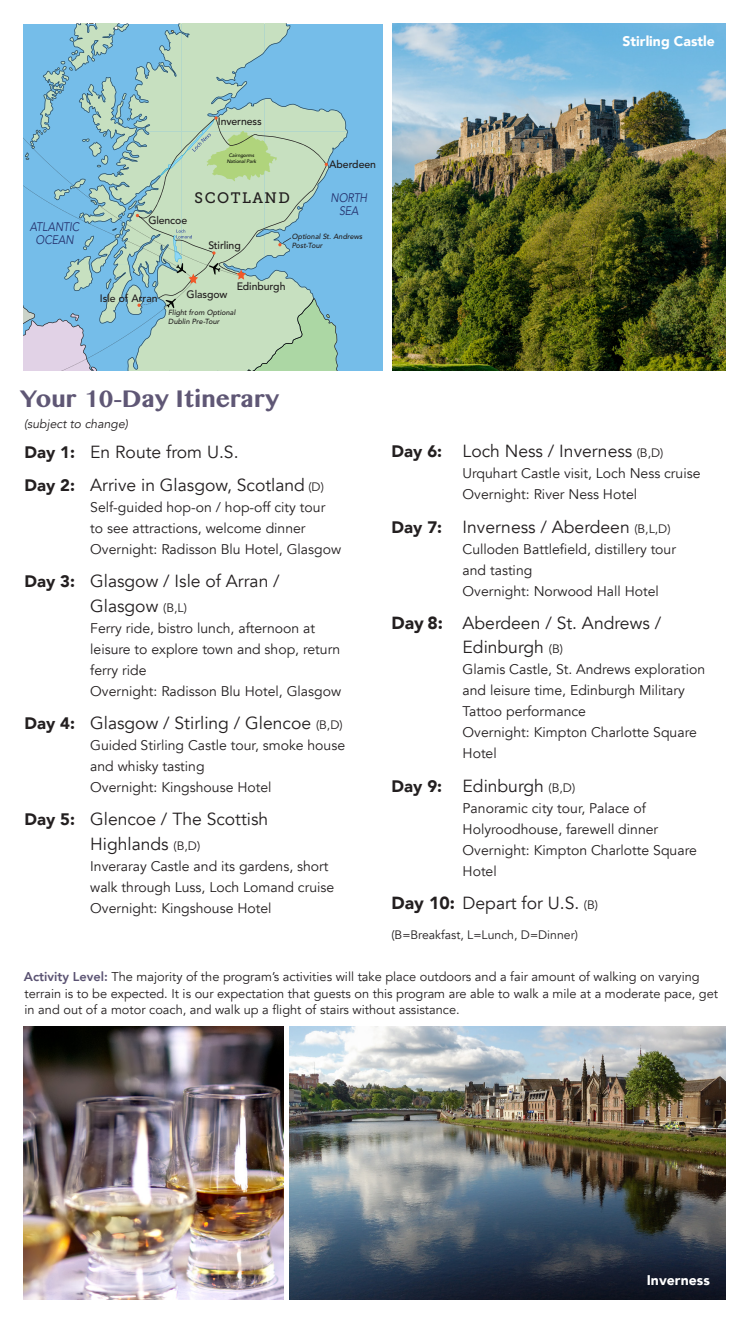
<style>
.page{position:relative;width:749px;height:1323px;background:#fff}
.page>*{position:absolute;margin:0;border:0;box-sizing:border-box;transform-origin:0 0}
.Heading{font:700 28px "Khmer MN";color:#5f5775}
.Sub_Day{font:17.5px "Avenir";color:#231f20}
.t1{font:15.05px "Museo Slab 500";letter-spacing:.1em;color:#211d1e}
.Sub_Day-2{font:14px "Avenir";color:#231f20}
.t2{font:900 14px "Avenir";color:#fff}
.Heading-2{font:12.78px/16.6px "Avenir";color:#231f20}
.t3{font:italic 12.42px/13.1px "Avenir";letter-spacing:-.015em;color:#25316d;text-align:center;scale:.86 1}
.bullets{font:12.25px "Avenir";color:#231f20}
.Heading-3{font:italic 12.25px "Avenir";color:#231f20}
.t4{font:500 10.67px "Avenir";letter-spacing:-.005em;color:#211d1e}
.t5{font:italic 500 7.35px/9.1px "Avenir";color:#211d1e}
.t6{font:italic 500 4.9px/5.8px "Avenir";color:#040503;text-align:center}
.s1{font-weight:900;font-size:16.62px}
.s2{font-size:12.25px}
.s3{font-weight:900}
.s4{font-weight:800;color:#5a5272}
</style>
<div class="page">
<svg style="left:24px;top:24px;width:359px;height:347px;background:#9ac9ce"></svg>
<img style="left:392px;top:24px;width:333px;height:346px">
<img style="left:24px;top:1027px;width:260px;height:272px">
<img style="left:289px;top:1027px;width:435px;height:272px">
<p class="t2" style="left:622px;top:29px;width:94px">Stirling Castle</p>
<p class="t3" style="left:30px;top:220px;width:59px">ATLANTIC<br>OCEAN</p>
<p class="t4" style="left:218px;top:112px;width:45px">Inverness</p>
<p class="t6" style="left:226px;top:153px;width:31px">Cairngorms<br>National Park</p>
<p class="t4" style="left:329px;top:155px;width:49px">Aberdeen</p>
<p class="t4" style="left:148px;top:211px;width:40px">Glencoe</p>
<p class="t1" style="left:194px;top:190px;width:97px">SCOTLAND</p>
<p class="t3" style="left:330px;top:192px;width:44px">NORTH<br>SEA</p>
<p class="t4" style="left:208px;top:236px;width:34px">Stirling</p>
<p class="t5" style="left:291px;top:232px;width:72px">Optional St. Andrews<br>Post-Tour</p>
<p class="t4" style="left:100px;top:289px;width:59px">Isle of Arran</p>
<p class="t4" style="left:186px;top:286px;width:42px">Glasgow</p>
<p class="t4" style="left:236px;top:277px;width:50px">Edinburgh</p>
<p class="t5" style="left:168px;top:308px;width:69px">Flight from Optional<br>Dublin Pre-Tour</p>
<p class="Heading" style="left:20px;top:381px;width:261px">Your 10-Day Itinerary</p>
<p class="Heading-3" style="left:24px;top:417px;width:105px">(subject to change)</p>
<p class="Sub_Day" style="left:25px;top:441px;width:215px"><span class="s1">Day 1:</span> En Route from U.S.</p>
<p class="Sub_Day" style="left:25px;top:474px;width:300px"><span class="s1">Day 2:</span> Arrive in Glasgow, Scotland <span class="s2">(D)</span></p>
<p class="Sub_Day-2" style="left:90px;top:499px;width:236px">Self-guided hop-on / hop-off city tour</p>
<p class="Sub_Day-2" style="left:90px;top:520px;width:217px">to see attractions, welcome dinner</p>
<p class="Sub_Day-2" style="left:90px;top:541px;width:252px">Overnight: Radisson Blu Hotel, Glasgow</p>
<p class="Sub_Day" style="left:25px;top:571px;width:256px"><span class="s1">Day 3:</span> Glasgow / Isle of Arran /</p>
<p class="Sub_Day" style="left:90px;top:595px;width:98px">Glasgow <span class="s2">(B,L)</span></p>
<p class="Sub_Day-2" style="left:90px;top:620px;width:226px">Ferry ride, bistro lunch, afternoon at</p>
<p class="Sub_Day-2" style="left:90px;top:641px;width:251px">leisure to explore town and shop, return</p>
<p class="Sub_Day-2" style="left:90px;top:662px;width:58px">ferry ride</p>
<p class="Sub_Day-2" style="left:90px;top:683px;width:252px">Overnight: Radisson Blu Hotel, Glasgow</p>
<p class="Sub_Day" style="left:25px;top:712px;width:319px"><span class="s1">Day 4:</span> Glasgow / Stirling / Glencoe <span class="s2">(B,D)</span></p>
<p class="Sub_Day-2" style="left:90px;top:737px;width:256px">Guided Stirling Castle tour, smoke house</p>
<p class="Sub_Day-2" style="left:90px;top:758px;width:116px">and whisky tasting</p>
<p class="Sub_Day-2" style="left:90px;top:779px;width:183px">Overnight: Kingshouse Hotel</p>
<p class="Sub_Day" style="left:25px;top:809px;width:245px"><span class="s1">Day 5:</span> Glencoe / The Scottish</p>
<p class="Sub_Day" style="left:90px;top:833px;width:111px">Highlands <span class="s2">(B,D)</span></p>
<p class="Sub_Day-2" style="left:90px;top:858px;width:240px">Inveraray Castle and its gardens, short</p>
<p class="Sub_Day-2" style="left:90px;top:879px;width:245px">walk through Luss, Loch Lomand cruise</p>
<p class="Sub_Day-2" style="left:90px;top:900px;width:183px">Overnight: Kingshouse Hotel</p>
<p class="Sub_Day" style="left:391px;top:441px;width:273px"><span class="s1">Day 6:</span> Loch Ness / Inverness <span class="s2">(B,D)</span></p>
<p class="Sub_Day-2" style="left:462px;top:465px;width:239px">Urquhart Castle visit, Loch Ness cruise</p>
<p class="Sub_Day-2" style="left:462px;top:486px;width:176px">Overnight: River Ness Hotel</p>
<p class="Sub_Day" style="left:391px;top:516px;width:280px"><span class="s1">Day 7:</span> Inverness / Aberdeen <span class="s2">(B,L,D)</span></p>
<p class="Sub_Day-2" style="left:462px;top:541px;width:215px">Culloden Battlefield, distillery tour</p>
<p class="Sub_Day-2" style="left:462px;top:562px;width:71px">and tasting</p>
<p class="Sub_Day-2" style="left:462px;top:583px;width:198px">Overnight: Norwood Hall Hotel</p>
<p class="Sub_Day" style="left:391px;top:612px;width:271px"><span class="s3">Day 8:</span> Aberdeen / St. Andrews /</p>
<p class="Sub_Day" style="left:462px;top:637px;width:102px">Edinburgh <span class="s2">(B)</span></p>
<p class="Sub_Day-2" style="left:462px;top:661px;width:244px">Glamis Castle, St. Andrews exploration</p>
<p class="Sub_Day-2" style="left:462px;top:682px;width:224px">and leisure time, Edinburgh Military</p>
<p class="Sub_Day-2" style="left:462px;top:703px;width:125px">Tattoo performance</p>
<p class="Sub_Day-2" style="left:462px;top:724px;width:236px">Overnight: Kimpton Charlotte Square</p>
<p class="Sub_Day-2" style="left:462px;top:745px;width:36px">Hotel</p>
<p class="Sub_Day" style="left:391px;top:775px;width:185px"><span class="s1">Day 9:</span> Edinburgh <span class="s2">(B,D)</span></p>
<p class="Sub_Day-2" style="left:462px;top:800px;width:185px">Panoramic city tour, Palace of</p>
<p class="Sub_Day-2" style="left:462px;top:821px;width:197px">Holyroodhouse, farewell dinner</p>
<p class="Sub_Day-2" style="left:462px;top:842px;width:236px">Overnight: Kimpton Charlotte Square</p>
<p class="Sub_Day-2" style="left:462px;top:863px;width:36px">Hotel</p>
<p class="Sub_Day" style="left:391px;top:892px;width:208px"><span class="s3">Day 10:</span> Depart for U.S. <span class="s2">(B)</span></p>
<p class="bullets" style="left:391px;top:927px;width:188px">(B=Breakfast, L=Lunch, D=Dinner)</p>
<p class="Heading-2" style="left:24px;top:969px;width:695px"><span class="s4">Activity Level:</span> The majority of the program’s activities will take place outdoors and a fair amount of walking on varying terrain is to be expected. It is our expectation that guests on this program are able to walk a mile at a moderate pace, get in and out of a motor coach, and walk up a flight of stairs without assistance.</p>
<p class="t2" style="left:646px;top:1268px;width:64px">Inverness</p>
</div>
